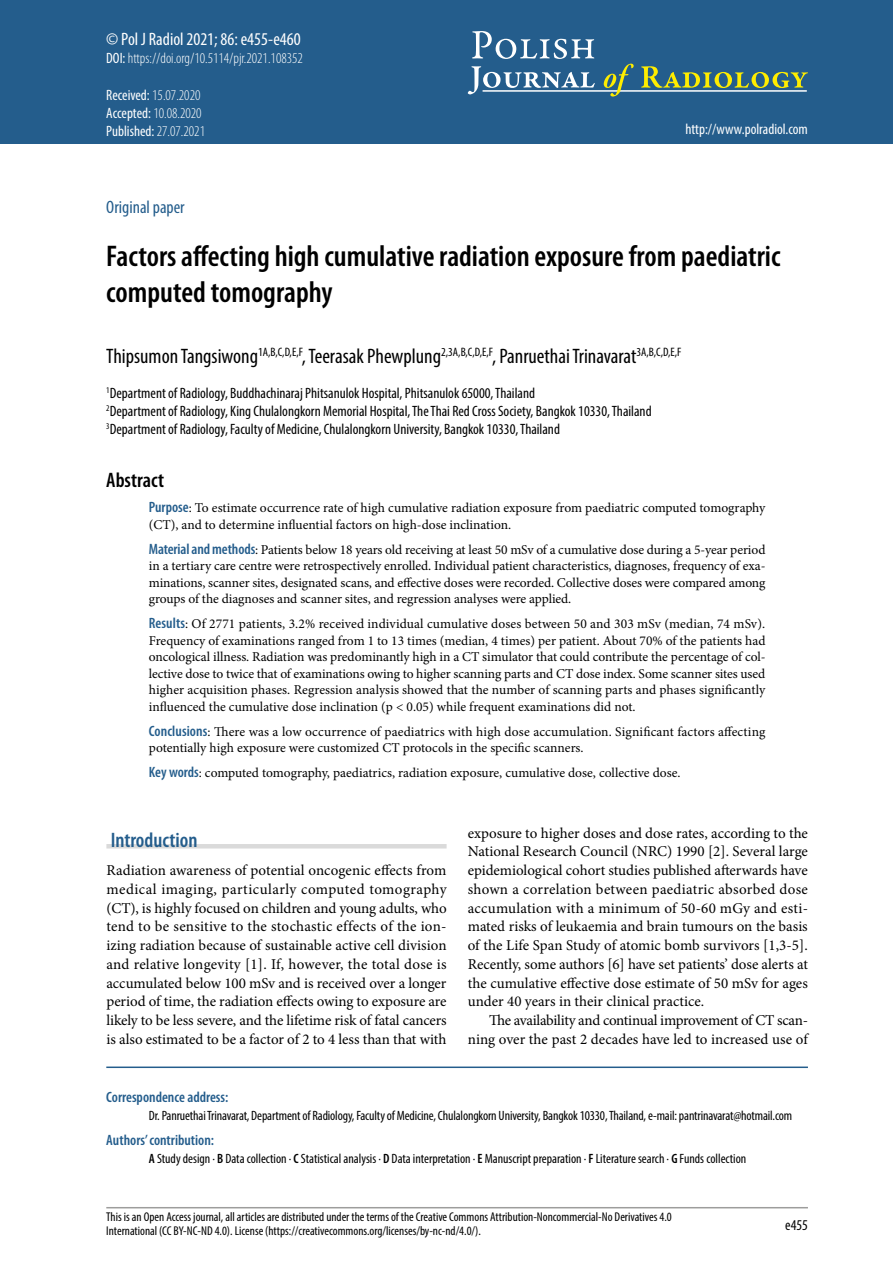
<style>
.page{position:relative;width:893px;height:1263px;background:#fff}
.page>*{position:absolute;margin:0;border:0;box-sizing:border-box;transform-origin:0 0}
.t1{font:600 condensed 30px/36px "Myriad Pro";color:#000}
.t2{font:condensed 21px "Myriad Pro";color:#000}
.t3{font:600 condensed 21px "Myriad Pro";color:#245d8c}
.t4{font:600 condensed 21px "Myriad Pro";color:#000}
.t5{font:condensed 18px "Myriad Pro";color:#fff}
.t6{font:condensed 18px "Myriad Pro";color:#245d8c}
.t7{font:15px/18.8px "Minion Pro";letter-spacing:-.005em;color:#000;text-align:justify}
.t8{font:condensed 15px/18px "Myriad Pro";color:#000}
.t9{font:300 condensed 15px/18px "Myriad Pro";color:#fff}
.t10{font:600 condensed 15px "Myriad Pro";color:#245d8c}
.t11{font:condensed 15px "Myriad Pro";color:#fff}
.t12{font:13.5px/16.5px "Minion Pro";color:#000}
.t13{font:condensed 13.5px "Myriad Pro";letter-spacing:-.01em;color:#000}
.t14{font:condensed 12.75px/14.2px "Myriad Pro";color:#000}
.s1{font-weight:400}
.s2{font-family:"Myriad Pro";font-weight:600;font-stretch:condensed;font-size:15px;color:#245d8c}
.s3{font-weight:600}
</style>
<div class="page">
<hr style="left:106px;top:1207px;width:702px;height:1px;background:#9d9d9c">
<div style="left:0;top:0;width:893px;height:144px;background:#245d8c"></div>
<svg style="left:472px;top:31px;width:122px;height:28px"></svg>
<svg style="left:468px;top:66px;width:127px;height:28px"></svg>
<hr style="left:483px;top:90px;width:324px;height:2px;background:#fff">
<svg style="left:604px;top:64px;width:30px;height:33px"></svg>
<svg style="left:641px;top:66px;width:167px;height:22px"></svg>
<hr style="left:106px;top:1066px;width:702px;height:2px;background:#245d8c">
<hr style="left:106px;top:844px;width:341px;height:4px;background:#dadada">
<h3 class="t5" style="left:106px;top:28px;width:196px">© Pol J Radiol 2021; 86: e455-e460</h3>
<p class="t9" style="left:106px;top:48px;width:198px"><span class="s1">DOI:</span> https://doi.org/10.5114/pjr.2021.108352</p>
<p class="t9" style="left:106px;top:86px;width:100px"><span class="s1">Received:</span> 15.07.2020<br><span class="s1">Accepted:</span> 10.08.2020<br><span class="s1">Published:</span> 27.07.2021</p>
<p class="t11" style="left:685px;top:120px;width:124px">http://www.polradiol.com</p>
<h3 class="t6" style="left:106px;top:197px;width:80px">Original paper</h3>
<h1 class="t1" style="left:106px;top:238px;width:676px">Factors affecting high cumulative radiation exposure from paediatric computed tomography</h1>
<h2 class="t2" style="left:106px;top:344px;width:577px">Thipsumon Tangsiwong<sup>1A,B,C,D,E,F</sup>, Teerasak Phewplung<sup>2,3A,B,C,D,E,F</sup>, Panruethai Trinavarat<sup>3A,B,C,D,E,F</sup></h2>
<p class="t8" style="left:106px;top:384px;width:547px"><sup>1</sup>Department of Radiology, Buddhachinaraj Phitsanulok Hospital, Phitsanulok 65000, Thailand<br><sup>2</sup>Department of Radiology, King Chulalongkorn Memorial Hospital, The Thai Red Cross Society, Bangkok 10330, Thailand<br><sup>3</sup>Department of Radiology, Faculty of Medicine, Chulalongkorn University, Bangkok 10330, Thailand</p>
<h2 class="t4" style="left:106px;top:467px;width:59px">Abstract</h2>
<p class="t12" style="left:149px;top:500px;width:618px"><span class="s2">Purpose</span>: To estimate occurrence rate of high cumulative radiation exposure from paediatric computed tomography (CT), and to determine influential factors on high-dose inclination.</p>
<p class="t12" style="left:149px;top:541px;width:618px;text-align:justify"><span class="s2">Material and methods</span>: Patients below 18 years old receiving at least 50 mSv of a cumulative dose during a 5-year period in a tertiary care centre were retrospectively enrolled. Individual patient characteristics, diagnoses, frequency of exa&shy;minations, scanner sites, designated scans, and effective doses were recorded. Collective doses were compared among groups of the diagnoses and scanner sites, and regression analyses were applied.</p>
<p class="t12" style="left:149px;top:616px;width:618px;text-align:justify"><span class="s2">Results</span>: Of 2771 patients, 3.2% received individual cumulative doses between 50 and 303 mSv (median, 74 mSv).<br>Frequency of examinations ranged from 1 to 13 times (median, 4 times) per patient. About 70% of the patients had oncological illness. Radiation was predominantly high in a CT simulator that could contribute the percentage of col&shy;lective dose to twice that of examinations owing to higher scanning parts and CT dose index. Some scanner sites used higher acquisition phases. Regression analysis showed that the number of scanning parts and phases significantly influenced the cumulative dose inclination (p &lt; 0.05) while frequent examinations did not.</p>
<p class="t12" style="left:149px;top:723px;width:618px"><span class="s2">Conclusions</span>: There was a low occurrence of paediatrics with high dose accumulation. Significant factors affecting potentially high exposure were customized CT protocols in the specific scanners.</p>
<p class="t12" style="left:149px;top:765px;width:533px"><span class="s2">Key words</span>: computed tomography, paediatrics, radiation exposure, cumulative dose, collective dose.</p>
<h2 class="t3" style="left:111px;top:827px;width:88px">Introduction</h2>
<p class="t7" style="left:106px;top:861px;width:342px">Radiation awareness of potential oncogenic effects from medical imaging, particularly computed tomography (CT), is highly focused on children and young adults, who tend to be sensitive to the stochastic effects of the ion&shy;izing radiation because of sustainable active cell division and relative longevity [1]. If, however, the total dose is accumulated below 100 mSv and is received over a longer period of time, the radiation effects owing to exposure are likely to be less severe, and the lifetime risk of fatal cancers is also estimated to be a factor of 2 to 4 less than that with</p>
<p class="t7" style="left:468px;top:823px;width:342px">exposure to higher doses and dose rates, according to the National Research Council (NRC) 1990 [2]. Several large epidemiological cohort studies published afterwards have shown a correlation between paediatric absorbed dose accumulation with a minimum of 50-60 mGy and esti&shy;mated risks of leukaemia and brain tumours on the basis of the Life Span Study of atomic bomb survivors [1,3-5].<br>Recently, some authors [6] have set patients’ dose alerts at the cumulative effective dose estimate of 50 mSv for ages under 40 years in their clinical practice.</p>
<p class="t7" style="left:468px;top:1011px;width:342px;text-align:right">The availability and continual improvement of CT scan&shy;ning over the past 2 decades have led to increased use of</p>
<p class="t10" style="left:106px;top:1088px;width:124px">Correspondence address:</p>
<p class="t13" style="left:149px;top:1107px;width:645px">Dr. Panruethai Trinavarat, Department of Radiology, Faculty of Medicine, Chulalongkorn University, Bangkok 10330, Thailand, e-mail: pantrinavarat@hotmail.com</p>
<p class="t10" style="left:106px;top:1131px;width:109px">Authors’ contribution:</p>
<p class="t13" style="left:149px;top:1150px;width:599px"><span class="s3">A</span> Study design ∙ <span class="s3">B</span> Data collection ∙ <span class="s3">C</span> Statistical analysis ∙ <span class="s3">D</span> Data interpretation ∙ <span class="s3">E</span> Manuscript preparation ∙ <span class="s3">F</span> Literature search ∙ <span class="s3">G</span> Funds collection</p>
<p class="t14" style="left:106px;top:1209px;width:567px">This is an Open Access journal, all articles are distributed under the terms of the Creative Commons Attribution-Noncommercial-No Derivatives 4.0<br>International (CC BY-NC-ND 4.0). License (https://creativecommons.org/licenses/by-nc-nd/4.0/).</p>
<p class="t8" style="left:785px;top:1216px;width:24px">e455</p>
</div>
